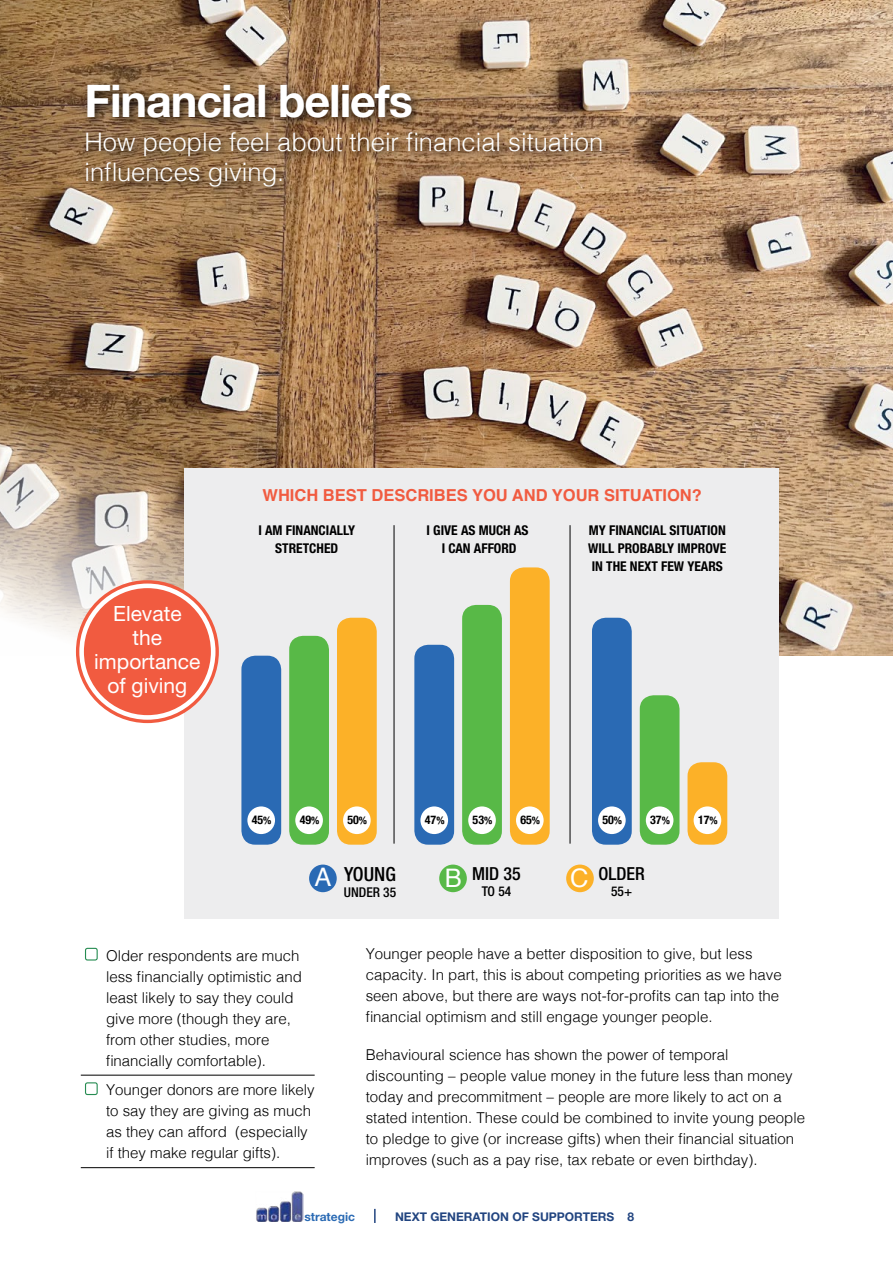
<style>
.page{position:relative;width:893px;height:1263px;background:#fff}
.page>*{position:absolute;margin:0;border:0;box-sizing:border-box;transform-origin:0 0}
.t1{font:700 45px "Helvetica Neue LT Std";letter-spacing:-.025em;color:#fff}
.t2{font:300 25.5px/30px "Helvetica";color:#fff}
.t3{font:25.5px "Helvetica";color:#fff}
.t4{font:21px/24px "Helvetica Neue LT Std";color:#fff;text-align:center}
.t5{font:500 condensed 19.5px "Helvetica Neue LT Std";color:#000}
.t6{font:500 condensed 18px "Helvetica Neue LT Std";color:#000}
.t7{font:700 16.5px "Helvetica";color:#f15b40}
.t8{font:300 15px "Helvetica";color:#000}
.t9{font:700 condensed 13.5px/18px "Helvetica Neue LT Std";color:#000}
.t10{font:500 condensed 13.5px "Helvetica Neue LT Std";color:#000}
.t11{font:700 12px "Helvetica Neue LT Std";color:#214480}
.t12{font:700 condensed 12px "Helvetica Neue";color:#000}
.t13{font:700 12px "Helvetica Neue LT Std";color:#2a6ab4}
.s1{font-size:10.5px}
.s2{font-family:"Helvetica Neue"}
</style>
<div class="page">
<svg style="left:374px;top:1209px;width:2px;height:14px"></svg>
<img style="left:256px;top:1191px;width:47px;height:31px">
<img style="left:0;top:0;width:893px;height:656px">
<div style="left:184px;top:468px;width:594px;height:450px;background:#ededee"></div>
<hr style="left:394px;top:525px;width:1px;height:319px;background:#000">
<hr style="left:570px;top:525px;width:1px;height:319px;background:#000">
<hr style="left:81px;top:1167px;width:234px;height:1px;background:#000">
<hr style="left:81px;top:1075px;width:234px;height:1px;background:#000">
<div style="left:81px;top:79px;width:532px;height:119px;background:#000;opacity:.75"></div>
<div style="left:241px;top:656px;width:40px;height:189px;background:#2a6ab4;border-radius:14px"></div>
<div style="left:289px;top:636px;width:40px;height:209px;background:#58b947;border-radius:14px"></div>
<div style="left:337px;top:618px;width:40px;height:227px;background:#fcb128;border-radius:14px"></div>
<div style="left:247px;top:806px;width:28px;height:28px;background:#fff;border-radius:50%"></div>
<div style="left:295px;top:806px;width:28px;height:28px;background:#fff;border-radius:50%"></div>
<div style="left:343px;top:806px;width:28px;height:28px;background:#fff;border-radius:50%"></div>
<svg style="left:78px;top:582px;width:139px;height:139px"></svg>
<div style="left:76px;top:580px;width:143px;height:143px;border:3px solid #f15b40;border-radius:50%"></div>
<div style="left:84px;top:588px;width:127px;height:127px;background:#f15b40;border-radius:50%"></div>
<div style="left:414px;top:645px;width:40px;height:200px;background:#2a6ab4;border-radius:14px"></div>
<div style="left:462px;top:605px;width:40px;height:240px;background:#58b947;border-radius:14px"></div>
<div style="left:510px;top:567px;width:40px;height:278px;background:#fcb128;border-radius:14px"></div>
<div style="left:420px;top:806px;width:28px;height:28px;background:#fff;border-radius:50%"></div>
<div style="left:468px;top:806px;width:28px;height:28px;background:#fff;border-radius:50%"></div>
<div style="left:516px;top:806px;width:28px;height:28px;background:#fff;border-radius:50%"></div>
<div style="left:592px;top:618px;width:40px;height:227px;background:#2a6ab4;border-radius:14px"></div>
<div style="left:640px;top:695px;width:39px;height:150px;background:#58b947;border-radius:14px"></div>
<div style="left:687px;top:762px;width:40px;height:83px;background:#fcb128;border-radius:14px"></div>
<div style="left:598px;top:806px;width:28px;height:28px;background:#fff;border-radius:50%"></div>
<div style="left:646px;top:806px;width:27px;height:28px;background:#fff;border-radius:50%"></div>
<div style="left:694px;top:806px;width:27px;height:28px;background:#fff;border-radius:50%"></div>
<div style="left:85px;top:948px;width:13px;height:12px;border:1px solid #268c52;border-radius:2px"></div>
<div style="left:309px;top:864px;width:28px;height:28px;background:#2a6ab4;border-radius:50%"></div>
<div style="left:439px;top:864px;width:28px;height:28px;background:#58b947;border-radius:50%"></div>
<div style="left:566px;top:864px;width:28px;height:28px;background:#fcb128;border-radius:50%"></div>
<div style="left:85px;top:1082px;width:13px;height:13px;border:1px solid #268c52;border-radius:2px"></div>
<p class="t1" style="left:85px;top:73px;width:330px">Financial beliefs</p>
<p class="t2" style="left:85px;top:126px;width:520px">How people feel about their financial situation influences giving.</p>
<p class="t4" style="left:94px;top:601px;width:108px">Elevate<br>the importance of giving</p>
<h4 class="t7" style="left:262px;top:482px;width:441px">WHICH BEST DESCRIBES YOU AND YOUR SITUATION?</h4>
<p class="t9" style="left:258px;top:521px;width:98px">I AM FINANCIALLY</p>
<p class="t9" style="left:427px;top:521px;width:103px">I GIVE AS MUCH AS</p>
<p class="t9" style="left:589px;top:521px;width:138px">MY FINANCIAL SITUATION</p>
<p class="t9" style="left:275px;top:539px;width:64px">STRETCHED</p>
<p class="t9" style="left:442px;top:539px;width:76px">I CAN AFFORD</p>
<p class="t9" style="left:588px;top:539px;width:140px">WILL PROBABLY IMPROVE<br>IN THE NEXT FEW YEARS</p>
<p class="t12" style="left:252px;top:810px;width:21px">45<span class="s1">%</span></p>
<p class="t12" style="left:300px;top:810px;width:21px">49<span class="s1">%</span></p>
<p class="t12" style="left:347px;top:810px;width:21px">50<span class="s1">%</span></p>
<p class="t12" style="left:425px;top:810px;width:21px">47<span class="s1">%</span></p>
<p class="t12" style="left:473px;top:810px;width:21px">53<span class="s1">%</span></p>
<p class="t12" style="left:520px;top:810px;width:21px">65<span class="s1">%</span></p>
<p class="t12" style="left:602px;top:810px;width:21px">50<span class="s1">%</span></p>
<p class="t12" style="left:650px;top:810px;width:21px">37<span class="s1">%</span></p>
<p class="t12" style="left:698px;top:810px;width:21px">17<span class="s1">%</span></p>
<p class="t3" style="left:314px;top:857px;width:19px">A</p>
<p class="t5" style="left:344px;top:862px;width:53px">YOUNG</p>
<p class="t3" style="left:445px;top:859px;width:19px">B</p>
<p class="t6" style="left:472px;top:862px;width:50px">MID 35</p>
<p class="t3" style="left:570px;top:859px;width:20px">C</p>
<p class="t6" style="left:598px;top:862px;width:48px">OLDER</p>
<p class="t10" style="left:344px;top:884px;width:54px">UNDER 35</p>
<p class="t10" style="left:482px;top:883px;width:31px">TO 54</p>
<p class="t10" style="left:611px;top:883px;width:23px">55+</p>
<p class="t8" style="left:106px;top:942px;width:195px">Older respondents are much</p>
<p class="t8" style="left:366px;top:940px;width:388px">Younger people have a better disposition to give, but less</p>
<p class="t8" style="left:106px;top:963px;width:197px">less financially optimistic and</p>
<p class="t8" style="left:366px;top:961px;width:417px">capacity. In part, this is about competing priorities as we have</p>
<p class="t8" style="left:106px;top:984px;width:189px">least likely to say they could</p>
<p class="t8" style="left:366px;top:982px;width:415px">seen above, but there are ways not-for-profits can tap into the</p>
<p class="t8" style="left:106px;top:1005px;width:187px">give more (though they are,</p>
<p class="t8" style="left:366px;top:1003px;width:348px">financial optimism and still engage younger people.</p>
<p class="t8" style="left:106px;top:1026px;width:165px">from other studies, more</p>
<p class="t8" style="left:366px;top:1041px;width:364px">Behavioural science has shown the power of temporal</p>
<p class="t8" style="left:106px;top:1047px;width:162px">financially comfortable).</p>
<p class="t8" style="left:366px;top:1062px;width:428px">discounting – people value money in the future less than money</p>
<p class="t8" style="left:106px;top:1077px;width:210px">Younger donors are more likely</p>
<p class="t8" style="left:366px;top:1083px;width:417px">today and precommitment – people are more likely to act on a</p>
<p class="t8" style="left:106px;top:1098px;width:207px">to say they are giving as much</p>
<p class="t8" style="left:366px;top:1104px;width:441px">stated intention. These could be combined to invite young people</p>
<p class="t8" style="left:106px;top:1119px;width:203px">as they can afford (especially</p>
<p class="t8" style="left:366px;top:1125px;width:430px">to pledge to give (or increase gifts) when their financial situation</p>
<p class="t8" style="left:106px;top:1140px;width:176px">if they make regular gifts).</p>
<p class="t8" style="left:366px;top:1146px;width:393px">improves (such as a pay rise, tax rebate or even birthday).</p>
<p class="t13" style="left:304px;top:1209px;width:52px">strategic</p>
<p class="t11" style="left:395px;top:1209px;width:241px">NEXT GENERATION OF SUPPORTERS <span class="s2">8</span></p>
</div>
